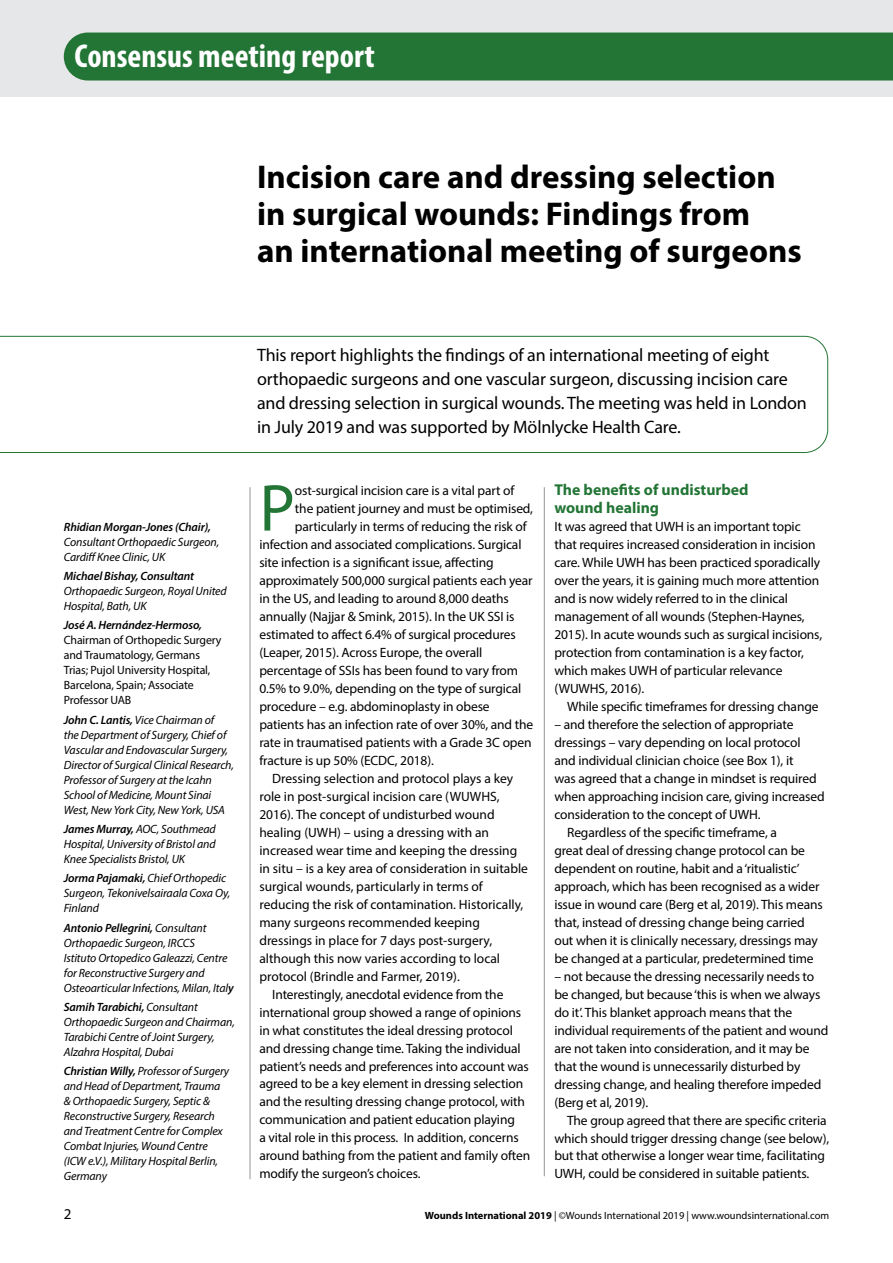
<style>
.page{position:relative;width:893px;height:1263px;background:#fff}
.page>*{position:absolute;margin:0;border:0;box-sizing:border-box;transform-origin:0 0}
.t1{font:66.9px "Myriad Pro";color:#237535}
.t2{font:700 condensed 33.15px "Myriad Pro";color:#fff}
.t3{font:700 33px/36.6px "Myriad Pro";color:#000}
.t4{font:18px/24px "Myriad Pro";letter-spacing:-.01em;color:#000}
.t5{font:700 15.75px/18px "Myriad Pro";color:#237535}
.t6{font:15px "Myriad Pro";color:#000}
.t7{font:13.5px/18px "Myriad Pro";letter-spacing:-.01em;color:#000}
.t8{font:italic 12px/15px "Myriad Pro";letter-spacing:-.01em;color:#000}
.t9{font:12px/15px "Myriad Pro";letter-spacing:-.01em;color:#000}
.t10{font:italic 600 12px "Myriad Pro";letter-spacing:-.01em;color:#000}
.t11{font:10.5px "Myriad Pro";color:#000}
.s1{font-weight:600}
.s2{font-weight:700}
</style>
<div class="page">
<hr style="left:250px;top:487px;width:1px;height:692px;background:#939598">
<hr style="left:544px;top:487px;width:1px;height:689px;background:#939598">
<svg style="left:0;top:336px;width:828px;height:117px"></svg>
<div style="left:0;top:0;width:893px;height:97px;background:#e6e7e8"></div>
<div style="left:64px;top:33px;width:829px;height:48px;background:#237535"></div>
<p class="t2" style="left:74px;top:35px;width:302px">Consensus meeting report</p>
<h1 class="t3" style="left:257px;top:158px;width:546px">Incision care and dressing selection in surgical wounds: Findings from<br>an international meeting of surgeons</h1>
<h6 class="t10" style="left:64px;top:519px;width:149px">Rhidian Morgan-Jones (Chair),</h6>
<p class="t8" style="left:64px;top:534px;width:157px">Consultant Orthopaedic Surgeon,<br>Cardif Knee Clinic, UK</p>
<h6 class="t10" style="left:64px;top:568px;width:132px">Michael Bishay, Consultant</h6>
<p class="t8" style="left:64px;top:583px;width:164px">Orthopaedic Surgeon, Royal United<br>Hospital, Bath, UK</p>
<h6 class="t10" style="left:64px;top:618px;width:140px">José A. Hernández-Hermoso,</h6>
<p class="t9" style="left:64px;top:633px;width:159px">Chairman of Orthopedic Surgery and Traumatology, Germans<br>Trias; Pujol University Hospital,<br>Barcelona, Spain; Associate<br>Professor UAB</p>
<p class="t8" style="left:64px;top:712px;width:172px"><span class="s1">John C. Lantis,</span> Vice Chairman of<br>the Department of Surgery, Chief of Vascular and Endovascular Surgery, Director of Surgical Clinical Research, Professor of Surgery at the Icahn School of Medicine, Mount Sinai West, New York City, New York, USA</p>
<p class="t8" style="left:64px;top:821px;width:154px;text-align:justify"><span class="s1">James Murray,</span> AOC, Southmead Hospital, University of Bristol and Knee Specialists Bristol, UK</p>
<p class="t8" style="left:64px;top:870px;width:168px"><span class="s1">Jorma Pajamaki,</span> Chief Orthopedic<br>Surgeon, Tekonivelsairaala Coxa Oy,<br>Finland</p>
<p class="t8" style="left:64px;top:920px;width:172px"><span class="s1">Antonio Pellegrini,</span> Consultant Orthopaedic Surgeon, IRCCS<br>Istituto Ortopedico Galeazzi, Centre for Reconstructive Surgery and Osteoarticular Infections, Milan, Ital<span class="s1">y</span></p>
<p class="t8" style="left:64px;top:999px;width:173px"><span class="s1">Samih Tarabichi,</span> Consultant<br>Orthopaedic Surgeon and Chairman,<br>Tarabichi Centre of Joint Surgery,<br>Alzahra Hospital, Dubai</p>
<p class="t8" style="left:64px;top:1063px;width:167px"><span class="s1">Christian Willy,</span> Professor of Surgery and Head of Department, Trauma &amp; Orthopaedic Surgery, Septic &amp;<br>Reconstructive Surgery, Research and Treatment Centre for Complex<br>Combat Injuries, Wound Centre (ICW e.V.), Military Hospital Berlin,<br>Germany</p>
<h4 class="t4" style="left:257px;top:342px;width:551px">This report highlights the fndings of an international meeting of eight orthopaedic surgeons and one vascular surgeon, discussing incision care and dressing selection in surgical wounds. The meeting was held in London in July 2019 and was supported by Mölnlycke Health Care.</h4>
<p class="t1" style="left:259px;top:467px;width:37px">P</p>
<p class="t7" style="left:295px;top:481px;width:221px">ost-surgical incision care is a vital part of</p>
<p class="t7" style="left:295px;top:499px;width:240px">the patient journey and must be optimised,</p>
<p class="t7" style="left:295px;top:517px;width:234px">particularly in terms of reducing the risk of</p>
<p class="t7" style="left:259px;top:535px;width:264px">infection and associated complications. Surgical</p>
<p class="t7" style="left:259px;top:553px;width:236px">site infection is a signifcant issue, afecting</p>
<p class="t7" style="left:259px;top:571px;width:275px">approximately 500,000 surgical patients each year</p>
<p class="t7" style="left:259px;top:589px;width:251px">in the US, and leading to around 8,000 deaths</p>
<p class="t7" style="left:259px;top:607px;width:257px">annually (Najjar &amp; Smink, 2015). In the UK SSI is</p>
<p class="t7" style="left:259px;top:625px;width:258px">estimated to afect 6.4% of surgical procedures</p>
<p class="t7" style="left:259px;top:643px;width:225px">(Leaper, 2015). Across Europe, the overall</p>
<p class="t7" style="left:259px;top:661px;width:260px">percentage of SSIs has been found to vary from</p>
<p class="t7" style="left:259px;top:679px;width:263px">0.5% to 9.0%, depending on the type of surgical</p>
<p class="t7" style="left:259px;top:697px;width:232px">procedure – e.g. abdominoplasty in obese</p>
<p class="t7" style="left:259px;top:715px;width:275px">patients has an infection rate of over 30%, and the</p>
<p class="t7" style="left:259px;top:733px;width:274px">rate in traumatised patients with a Grade 3C open</p>
<p class="t7" style="left:259px;top:751px;width:176px">fracture is up 50% (ECDC, 2018).</p>
<p class="t7" style="left:259px;top:769px;width:270px;text-indent:13px">Dressing selection and protocol plays a key role in post-surgical incision care (WUWHS, 2016). The concept of undisturbed wound healing (UWH) – using a dressing with an increased wear time and keeping the dressing in situ – is a key area of consideration in suitable surgical wounds, particularly in terms of reducing the risk of contamination. Historically, many surgeons recommended keeping dressings in place for 7 days post-surgery, although this now varies according to local protocol (Brindle and Farmer, 2019).</p>
<p class="t7" style="left:259px;top:985px;width:272px;text-indent:13px">Interestingly, anecdotal evidence from the international group showed a range of opinions in what constitutes the ideal dressing protocol and dressing change time. Taking the individual patient’s needs and preferences into account was agreed to be a key element in dressing selection and the resulting dressing change protocol, with communication and patient education playing<br>a vital role in this process. In addition, concerns around bathing from the patient and family often modify the surgeon’s choices.</p>
<h5 class="t5" style="left:554px;top:480px;width:196px">The benefts of undisturbed wound healing</h5>
<p class="t7" style="left:554px;top:517px;width:269px">It was agreed that UWH is an important topic that requires increased consideration in incision care. While UWH has been practiced sporadically over the years, it is gaining much more attention and is now widely referred to in the clinical management of all wounds (Stephen-Haynes, 2015). In acute wounds such as surgical incisions, protection from contamination is a key factor, which makes UWH of particular relevance (WUWHS, 2016).</p>
<p class="t7" style="left:567px;top:697px;width:253px">While specifc timeframes for dressing change</p>
<p class="t7" style="left:554px;top:715px;width:272px">– and therefore the selection of appropriate dressings – vary depending on local protocol and individual clinician choice (see Box 1), it<br>was agreed that a change in mindset is required when approaching incision care, giving increased consideration to the concept of UWH.</p>
<p class="t7" style="left:554px;top:823px;width:270px;text-indent:13px">Regardless of the specifc timeframe, a<br>great deal of dressing change protocol can be dependent on routine, habit and a ‘ritualistic’ approach, which has been recognised as a wider issue in wound care (Berg et al, 2019). This means that, instead of dressing change being carried out when it is clinically necessary, dressings may be changed at a particular, predetermined time</p>
<p class="t7" style="left:554px;top:967px;width:276px">– not because the dressing necessarily needs to be changed, but because ‘this is when we always do it’. This blanket approach means that the individual requirements of the patient and wound are not taken into consideration, and it may be that the wound is unnecessarily disturbed by dressing change, and healing therefore impeded (Berg et al, 2019).</p>
<p class="t7" style="left:554px;top:1111px;width:276px;text-indent:13px">The group agreed that there are specifc criteria which should trigger dressing change (see below), but that otherwise a longer wear time, facilitating UWH, could be considered in suitable patients.</p>
<p class="t6" style="left:64px;top:1204px;width:9px">2</p>
<p class="t11" style="left:425px;top:1208px;width:406px"><span class="s2">Wounds International 2019</span> | ©Wounds International 2019 | www.woundsinternational.com</p>
</div>
